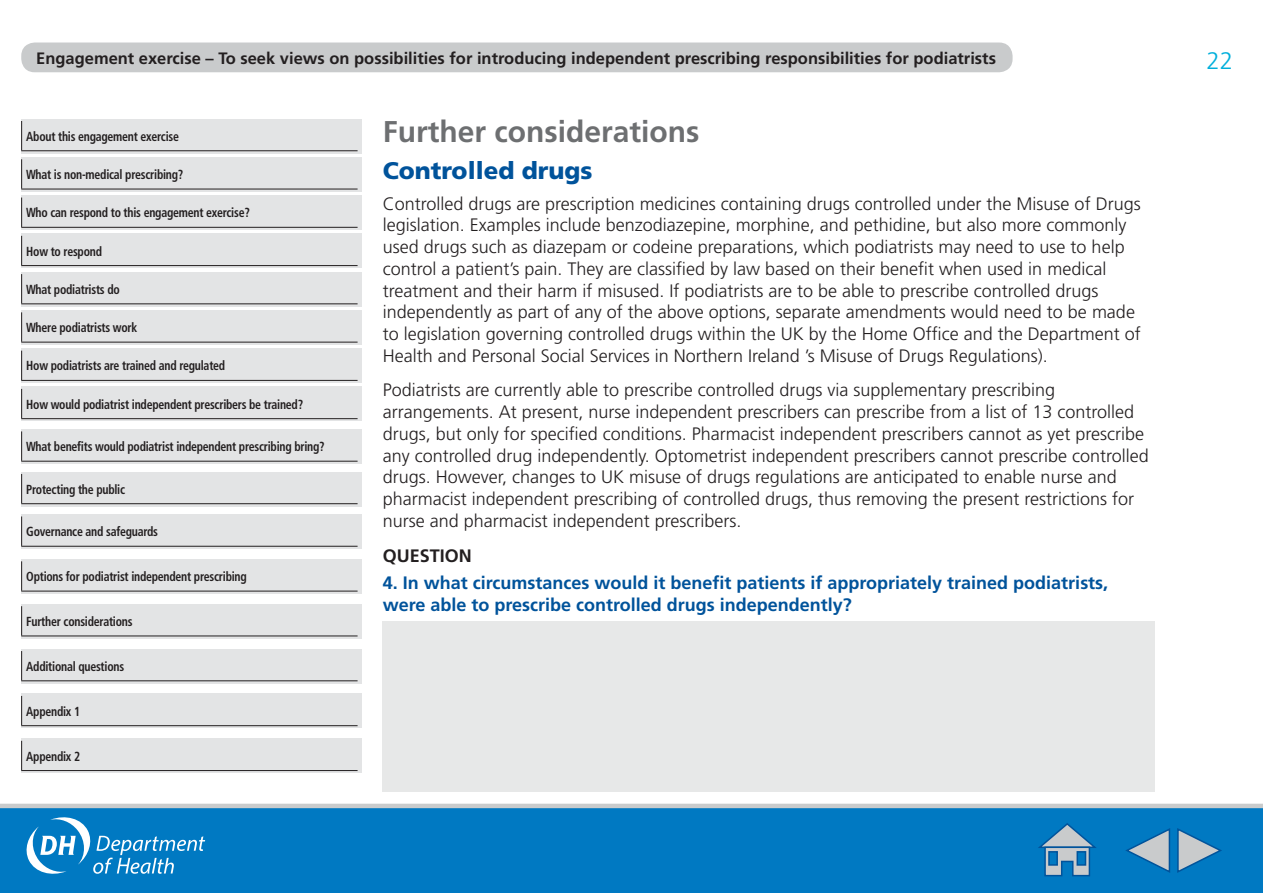
<style>
.page{position:relative;width:1263px;height:893px;background:#fff}
.page>*{position:absolute;margin:0;border:0;box-sizing:border-box;transform-origin:0 0}
.t1{font:700 30px "Frutiger";color:#6d6f71}
.t2{font:900 24px "Frutiger";color:#00539b}
.t3{font:300 24px "Frutiger";color:#00afdb}
.t4{font:300 18px/21.8px "Frutiger";color:#231f20}
.t5{font:700 18px/22.5px "Frutiger";color:#00539b}
.t6{font:700 18px "Frutiger";color:#231f20}
.t7{font:700 16.5px "Frutiger";color:#231f20}
.t8{font:700 condensed 13.2px "Frutiger";letter-spacing:-.02em;color:#231f20;scale:.9 1}
</style>
<div class="page">
<div style="left:21px;top:43px;width:991px;height:29px;background:#c9cbcc;border-radius:13px"></div>
<div style="left:21px;top:119px;width:340px;height:34px;background:#e3e4e5"></div>
<svg style="left:21px;top:121px;width:1px;height:29px"></svg>
<hr style="left:21px;top:150px;width:337px;height:1px;background:#231f20">
<div style="left:21px;top:157px;width:340px;height:34px;background:#e3e4e5"></div>
<hr style="left:21px;top:159px;width:1px;height:30px;background:#231f20">
<hr style="left:21px;top:189px;width:337px;height:1px;background:#231f20">
<div style="left:21px;top:196px;width:340px;height:34px;background:#e3e4e5"></div>
<svg style="left:21px;top:198px;width:1px;height:29px"></svg>
<hr style="left:21px;top:227px;width:337px;height:1px;background:#231f20">
<div style="left:21px;top:234px;width:340px;height:34px;background:#e3e4e5"></div>
<svg style="left:21px;top:236px;width:1px;height:29px"></svg>
<hr style="left:21px;top:265px;width:337px;height:1px;background:#231f20">
<div style="left:21px;top:272px;width:340px;height:34px;background:#e3e4e5"></div>
<svg style="left:21px;top:274px;width:1px;height:29px"></svg>
<hr style="left:21px;top:303px;width:337px;height:1px;background:#231f20">
<div style="left:21px;top:310px;width:340px;height:34px;background:#e3e4e5"></div>
<hr style="left:21px;top:312px;width:1px;height:30px;background:#231f20">
<hr style="left:21px;top:342px;width:337px;height:1px;background:#231f20">
<div style="left:21px;top:349px;width:340px;height:34px;background:#e3e4e5"></div>
<svg style="left:21px;top:351px;width:1px;height:29px"></svg>
<hr style="left:21px;top:380px;width:337px;height:1px;background:#231f20">
<div style="left:21px;top:387px;width:340px;height:34px;background:#e3e4e5"></div>
<svg style="left:21px;top:389px;width:1px;height:29px"></svg>
<hr style="left:21px;top:418px;width:337px;height:1px;background:#231f20">
<div style="left:21px;top:429px;width:340px;height:34px;background:#e3e4e5"></div>
<hr style="left:21px;top:431px;width:1px;height:30px;background:#231f20">
<hr style="left:21px;top:461px;width:337px;height:1px;background:#231f20">
<div style="left:21px;top:472px;width:340px;height:34px;background:#e3e4e5"></div>
<svg style="left:21px;top:474px;width:1px;height:29px"></svg>
<hr style="left:21px;top:503px;width:337px;height:1px;background:#231f20">
<div style="left:21px;top:514px;width:340px;height:35px;background:#e3e4e5"></div>
<hr style="left:21px;top:516px;width:1px;height:30px;background:#231f20">
<hr style="left:21px;top:546px;width:337px;height:1px;background:#231f20">
<div style="left:21px;top:559px;width:340px;height:34px;background:#e3e4e5"></div>
<hr style="left:21px;top:561px;width:1px;height:30px;background:#231f20">
<hr style="left:21px;top:591px;width:337px;height:1px;background:#231f20">
<div style="left:21px;top:604px;width:340px;height:34px;background:#e3e4e5"></div>
<hr style="left:21px;top:606px;width:1px;height:30px;background:#231f20">
<hr style="left:21px;top:636px;width:337px;height:1px;background:#231f20">
<div style="left:21px;top:649px;width:340px;height:34px;background:#e3e4e5"></div>
<svg style="left:21px;top:651px;width:1px;height:29px"></svg>
<hr style="left:21px;top:680px;width:337px;height:1px;background:#231f20">
<div style="left:21px;top:694px;width:340px;height:34px;background:#e3e4e5"></div>
<svg style="left:21px;top:696px;width:1px;height:29px"></svg>
<hr style="left:21px;top:725px;width:337px;height:1px;background:#231f20">
<div style="left:21px;top:739px;width:340px;height:34px;background:#e3e4e5"></div>
<svg style="left:21px;top:741px;width:1px;height:29px"></svg>
<hr style="left:21px;top:770px;width:337px;height:1px;background:#231f20">
<div style="left:0;top:804px;width:1263px;height:89px;background:#0079c2"></div>
<svg style="left:27px;top:817px;width:178px;height:57px"></svg>
<svg style="left:1125px;top:827px;width:97px;height:47px"></svg>
<svg style="left:1036px;top:822px;width:63px;height:55px"></svg>
<div style="left:383px;top:622px;width:772px;height:170px;background:#e7e8e8"></div>
<p class="t7" style="left:36px;top:49px;width:961px">Engagement exercise – To seek views on possibilities for introducing independent prescribing responsibilities for podiatrists</p>
<p class="t8" style="left:26px;top:128px;width:171px">About this engagement exercise</p>
<p class="t8" style="left:26px;top:167px;width:176px">What is non-medical prescribing?</p>
<p class="t8" style="left:26px;top:205px;width:250px">Who can respond to this engagement exercise?</p>
<p class="t8" style="left:26px;top:243px;width:86px">How to respond</p>
<p class="t8" style="left:26px;top:281px;width:105px">What podiatrists do</p>
<p class="t8" style="left:26px;top:320px;width:125px">Where podiatrists work</p>
<p class="t8" style="left:26px;top:358px;width:223px">How podiatrists are trained and regulated</p>
<p class="t8" style="left:26px;top:396px;width:309px">How would podiatrist independent prescribers be trained?</p>
<p class="t8" style="left:26px;top:439px;width:333px">What benefits would podiatrist independent prescribing bring?</p>
<p class="t8" style="left:26px;top:481px;width:111px">Protecting the public</p>
<p class="t8" style="left:26px;top:524px;width:148px">Governance and safeguards</p>
<p class="t8" style="left:26px;top:569px;width:247px">Options for podiatrist independent prescribing</p>
<p class="t8" style="left:26px;top:614px;width:120px">Further considerations</p>
<p class="t8" style="left:26px;top:658px;width:110px">Additional questions</p>
<p class="t8" style="left:26px;top:703px;width:61px">Appendix 1</p>
<p class="t8" style="left:26px;top:748px;width:61px">Appendix 2</p>
<h2 class="t1" style="left:383px;top:114px;width:318px">Further considerations</h2>
<h3 class="t2" style="left:383px;top:157px;width:211px">Controlled drugs</h3>
<p class="t4" style="left:383px;top:193px;width:760px">Controlled drugs are prescription medicines containing drugs controlled under the Misuse of Drugs legislation. Examples include benzodiazepine, morphine, and pethidine, but also more commonly used drugs such as diazepam or codeine preparations, which podiatrists may need to use to help control a patient’s pain. They are classified by law based on their benefit when used in medical treatment and their harm if misused. If podiatrists are to be able to prescribe controlled drugs independently as part of any of the above options, separate amendments would need to be made to legislation governing controlled drugs within the UK by the Home Office and the Department of Health and Personal Social Services in Northern Ireland ’s Misuse of Drugs Regulations).</p>
<p class="t4" style="left:383px;top:380px;width:768px">Podiatrists are currently able to prescribe controlled drugs via supplementary prescribing arrangements. At present, nurse independent prescribers can prescribe from a list of 13 controlled drugs, but only for specified conditions. Pharmacist independent prescribers cannot as yet prescribe any controlled drug independently. Optometrist independent prescribers cannot prescribe controlled drugs. However, changes to UK misuse of drugs regulations are anticipated to enable nurse and pharmacist independent prescribing of controlled drugs, thus removing the present restrictions for nurse and pharmacist independent prescribers.</p>
<h3 class="t6" style="left:383px;top:545px;width:91px">QUESTION</h3>
<p class="t5" style="left:383px;top:571px;width:727px">4. In what circumstances would it benefit patients if appropriately trained podiatrists, were able to prescribe controlled drugs independently?</p>
<h2 class="t3" style="left:1206px;top:47px;width:28px">22</h2>
</div>
